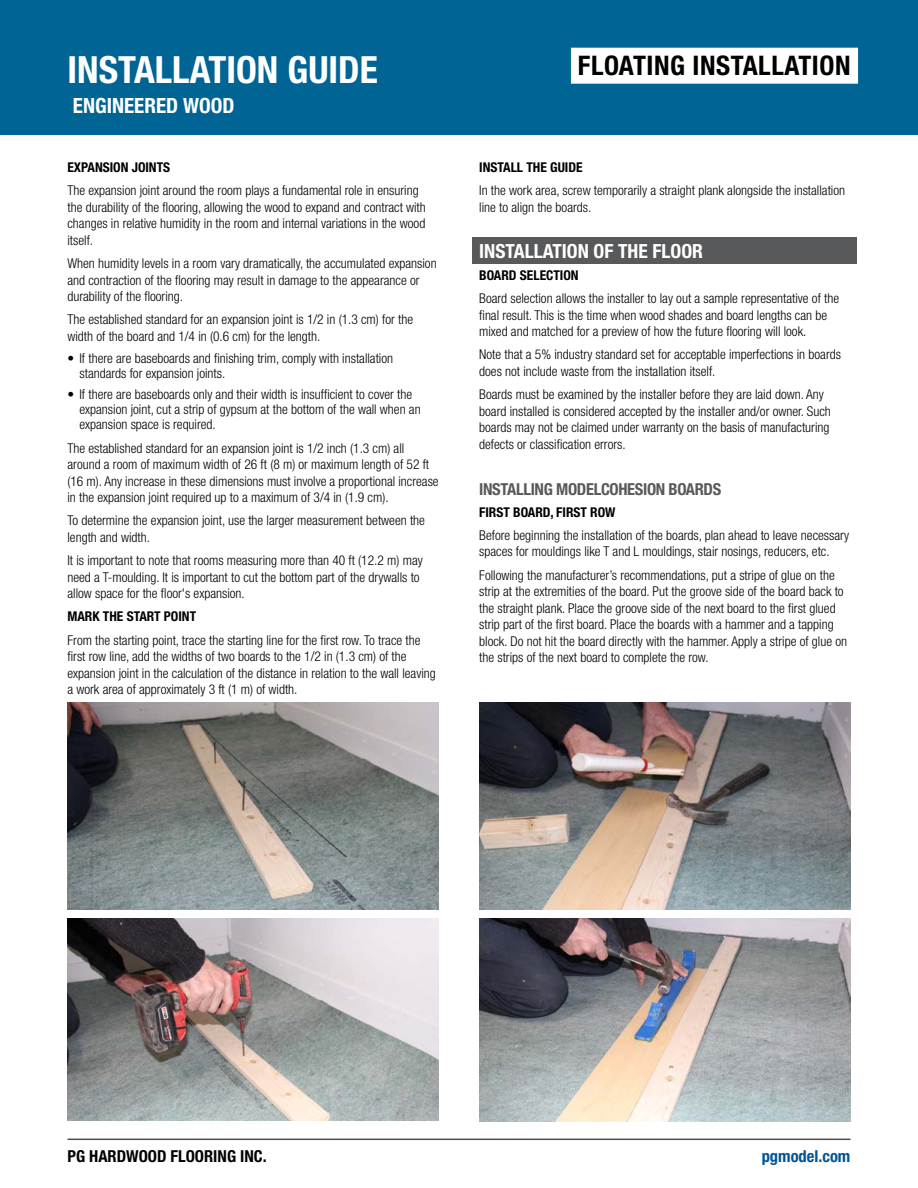
<style>
.page{position:relative;width:918px;height:1188px;background:#fff}
.page>*{position:absolute;margin:0;border:0;box-sizing:border-box;transform-origin:0 0}
.t1{font:700 condensed 37.5px "Helvetica Neue LT Std";color:#fff}
.t2{font:700 condensed 27px "Helvetica Neue LT Std";letter-spacing:.02em;color:#000}
.t3{font:700 condensed 21px "Helvetica Neue LT Std";color:#fff}
.t4{font:700 condensed 19.5px "Helvetica Neue LT Std";color:#fff}
.t5{font:700 condensed 16.5px "Helvetica Neue LT Std";letter-spacing:-.02em;color:#58595b}
.t6{font:700 condensed 16.5px "Helvetica Neue LT Std";color:#000}
.t7{font:700 condensed 16.5px "Helvetica Neue LT Std";color:#005496}
.t8{font:300 condensed 13.5px/16.5px "Helvetica Neue LT Std";color:#000}
.t9{font:700 condensed 13.5px "Helvetica Neue LT Std";color:#000}
</style>
<div class="page">
<hr style="left:68px;top:1139px;width:782px;height:1px;background:#4d4d4f">
<div style="left:472px;top:238px;width:385px;height:26px;background:#58595b"></div>
<div style="left:0;top:0;width:918px;height:135px;background:#006594"></div>
<div style="left:571px;top:48px;width:287px;height:36px;background:#fff"></div>
<img style="left:68px;top:918px;width:371px;height:202px">
<img style="left:68px;top:703px;width:371px;height:207px">
<img style="left:479px;top:703px;width:371px;height:207px">
<img style="left:479px;top:918px;width:371px;height:203px">
<h1 class="t1" style="left:68px;top:47px;width:312px">INSTALLATION GUIDE</h1>
<h2 class="t2" style="left:578px;top:49px;width:274px">FLOATING INSTALLATION</h2>
<h3 class="t3" style="left:73px;top:93px;width:163px">ENGINEERED WOOD</h3>
<h3 class="t4" style="left:70px;top:93px;width:259px">PLANCHER DE BOIS D’INGÉNIERIE</h3>
<p class="t9" style="left:68px;top:159px;width:104px">EXPANSION JOINTS</p>
<p class="t8" style="left:68px;top:182px;width:360px">The expansion joint around the room plays a fundamental role in ensuring the durability of the flooring, allowing the wood to expand and contract with changes in relative humidity in the room and internal variations in the wood itself.</p>
<p class="t8" style="left:68px;top:255px;width:371px">When humidity levels in a room vary dramatically, the accumulated expansion and contraction of the flooring may result in damage to the appearance or durability of the flooring.</p>
<p class="t8" style="left:68px;top:311px;width:347px">The established standard for an expansion joint is 1/2 in (1.3 cm) for the width of the board and 1/4 in (0.6 cm) for the length.</p>
<p class="t8" style="left:80px;top:350px;width:315px;line-height:15px;text-indent:-12px">• If there are baseboards and finishing trim, comply with installation standards for expansion joints.</p>
<p class="t8" style="left:80px;top:387px;width:343px;line-height:15px;text-indent:-12px">• If there are baseboards only and their width is insufficient to cover the expansion joint, cut a strip of gypsum at the bottom of the wall when an expansion space is required.</p>
<p class="t8" style="left:68px;top:440px;width:373px">The established standard for an expansion joint is 1/2 inch (1.3 cm) all around a room of maximum width of 26 ft (8 m) or maximum length of 52 ft (16 m). Any increase in these dimensions must involve a proportional increase in the expansion joint required up to a maximum of 3/4 in (1.9 cm).</p>
<p class="t8" style="left:68px;top:512px;width:359px">To determine the expansion joint, use the larger measurement between the length and width.</p>
<p class="t8" style="left:68px;top:552px;width:357px">It is important to note that rooms measuring more than 40 ft (12.2 m) may need a T-moulding. It is important to cut the bottom part of the drywalls to allow space for the floor's expansion.</p>
<p class="t9" style="left:68px;top:608px;width:130px">MARK THE START POINT</p>
<p class="t8" style="left:68px;top:631px;width:370px">From the starting point, trace the starting line for the first row. To trace the first row line, add the widths of two boards to the 1/2 in (1.3 cm) of the expansion joint in the calculation of the distance in relation to the wall leaving a work area of approximately 3 ft (1 m) of width.</p>
<p class="t9" style="left:479px;top:159px;width:105px">INSTALL THE GUIDE</p>
<p class="t8" style="left:479px;top:182px;width:367px">In the work area, screw temporarily a straight plank alongside the installation line to align the boards.</p>
<h3 class="t4" style="left:479px;top:239px;width:225px">INSTALLATION OF THE FLOOR</h3>
<p class="t9" style="left:479px;top:267px;width:101px">BOARD SELECTION</p>
<p class="t8" style="left:479px;top:290px;width:361px">Board selection allows the installer to lay out a sample representative of the final result. This is the time when wood shades and board lengths can be mixed and matched for a preview of how the future flooring will look.</p>
<p class="t8" style="left:479px;top:346px;width:363px">Note that a 5% industry standard set for acceptable imperfections in boards does not include waste from the installation itself.</p>
<p class="t8" style="left:479px;top:386px;width:353px">Boards must be examined by the installer before they are laid down. Any board installed is considered accepted by the installer and/or owner. Such boards may not be claimed under warranty on the basis of manufacturing defects or classification errors.</p>
<p class="t5" style="left:479px;top:479px;width:244px">INSTALLING MODELCOHESION BOARDS</p>
<p class="t9" style="left:479px;top:504px;width:138px">FIRST BOARD, FIRST ROW</p>
<p class="t8" style="left:479px;top:527px;width:371px">Before beginning the installation of the boards, plan ahead to leave necessary spaces for mouldings like T and L mouldings, stair nosings, reducers, etc.</p>
<p class="t8" style="left:479px;top:567px;width:369px">Following the manufacturer’s recommendations, put a stripe of glue on the strip at the extremities of the board. Put the groove side of the board back to the straight plank. Place the groove side of the next board to the first glued strip part of the first board. Place the boards with a hammer and a tapping block. Do not hit the board directly with the hammer. Apply a stripe of glue on the strips of the next board to complete the row.</p>
<p class="t6" style="left:68px;top:1147px;width:201px">PG HARDWOOD FLOORING INC.</p>
<p class="t7" style="left:762px;top:1146px;width:90px">pgmodel.com</p>
</div>
